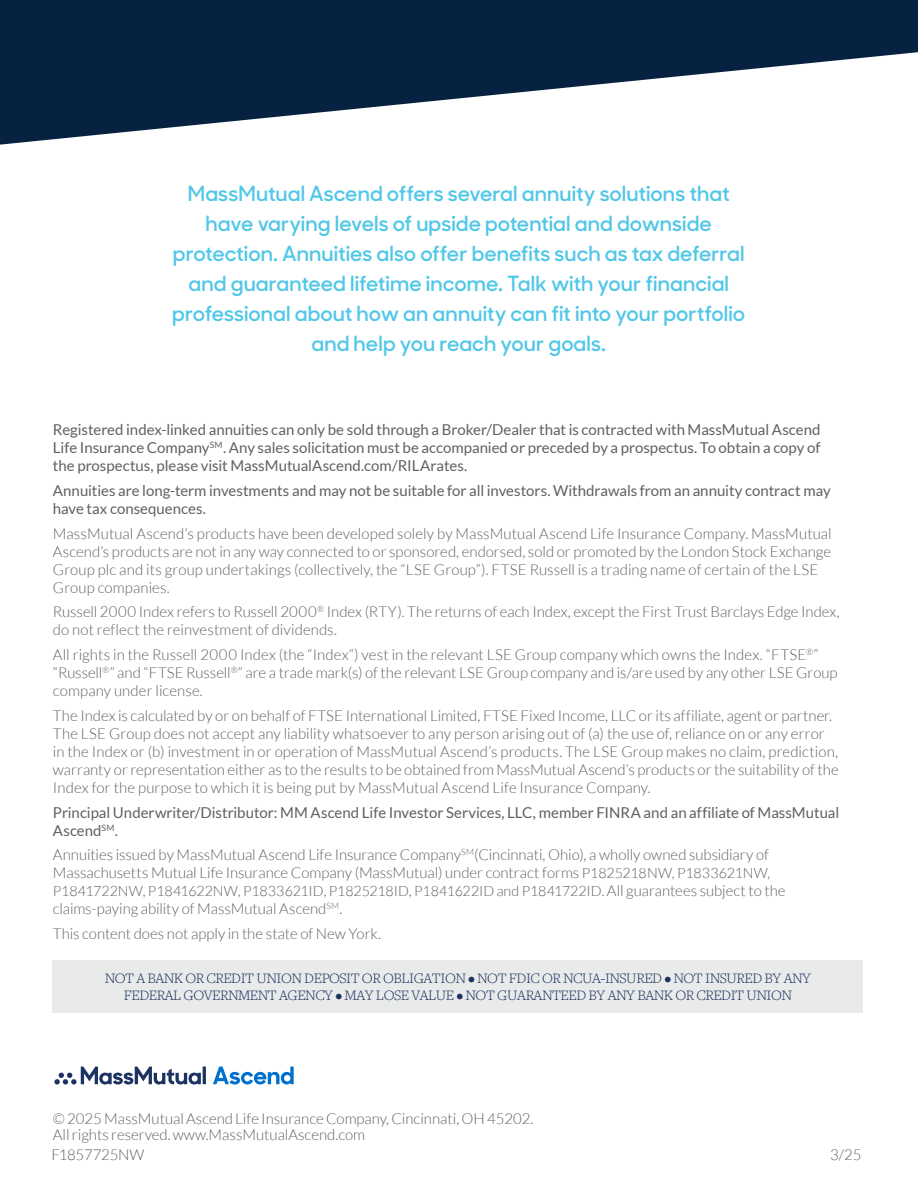
<style>
.page{position:relative;width:918px;height:1188px;background:#fff}
.page>*{position:absolute;margin:0;border:0;box-sizing:border-box;transform-origin:0 0}
.t1{font:600 21px/30px "MM Sharp Sans";color:#50c7e8;text-align:center}
.t2{font:300 15px/18px "Lato";color:#5f6060}
.t3{font:15px/18px "Lato";color:#5f6060}
.t4{font:300 15px/16.5px "Freight Text Pro";letter-spacing:-.03em;color:#1c3262;text-align:center}
.t5{font:300 15px "Lato";letter-spacing:-.02em;color:#5f6060}
.t6{font:300 14.25px "Lato";letter-spacing:-.005em;color:#5f6060}
.s1{font-size:14.25px}
.s2{font-size:15px}
</style>
<div class="page">
<svg style="left:213px;top:1067px;width:81px;height:18px"></svg>
<hr style="left:203px;top:1067px;width:3px;height:17px;background:#1c3262">
<svg style="left:54px;top:1067px;width:147px;height:18px"></svg>
<svg style="left:0;top:0;width:918px;height:145px;fill:#072241"></svg>
<div style="left:53px;top:960px;width:810px;height:52px;background:#e9eaea"></div>
<p class="t1" style="left:172px;top:177px;width:574px">MassMutual Ascend offers several annuity solutions that have varying levels of upside potential and downside protection. Annuities also offer benefits such as tax deferral and guaranteed lifetime income. Talk with your financial professional about how an annuity can fit into your portfolio and help you reach your goals.</p>
<p class="t3" style="left:53px;top:421px;width:769px;text-align:justify">Registered index-linked annuities can only be sold through a Broker/Dealer that is contracted with MassMutual Ascend Life Insurance Company<sup>SM</sup>. Any sales solicitation must be accompanied or preceded by a prospectus. To obtain a copy of the prospectus, please visit MassMutualAscend.com/RILArates.</p>
<p class="t3" style="left:53px;top:481px;width:779px">Annuities are long-term investments and may not be suitable for all investors. Withdrawals from an annuity contract may have tax consequences.</p>
<p class="t2" style="left:53px;top:524px;width:780px">MassMutual Ascend’s products have been developed solely by MassMutual Ascend Life Insurance Company. MassMutual Ascend’s products are not in any way connected to or sponsored, endorsed, sold or promoted by the London Stock Exchange Group plc and its group undertakings (collectively, the “LSE Group”). FTSE Russell is a trading name of certain of the LSE Group companies.</p>
<p class="t2" style="left:53px;top:603px;width:788px">Russell 2000 Index refers to Russell 2000<sup>®</sup> Index (RTY). The returns of each Index, except the First Trust Barclays Edge Index, do not reflect the reinvestment of dividends.</p>
<p class="t2" style="left:53px;top:646px;width:786px">All rights in the Russell 2000 Index (the “Index”) vest in the relevant LSE Group company which owns the Index. “FTSE<sup>®</sup>” “Russell<sup>®</sup>” and “FTSE Russell<sup>®</sup>” are a trade mark(s) of the relevant LSE Group company and is/are used by any other LSE Group company under license.</p>
<p class="t2" style="left:53px;top:707px;width:787px">The Index is calculated by or on behalf of FTSE International Limited, FTSE Fixed Income, LLC or its affiliate, agent or partner.<br>The LSE Group does not accept any liability whatsoever to any person arising out of (a) the use of, reliance on or any error in the Index or (b) investment in or operation of MassMutual Ascend’s products. The LSE Group makes no claim, prediction, warranty or representation either as to the results to be obtained from MassMutual Ascend’s products or the suitability of the Index for the purpose to which it is being put by MassMutual Ascend Life Insurance Company.</p>
<p class="t3" style="left:53px;top:803px;width:788px">Principal Underwriter/Distributor: MM Ascend Life Investor Services, LLC, member FINRA and an affiliate of MassMutual<br>Ascend<sup>SM</sup>.</p>
<p class="t2" style="left:53px;top:846px;width:719px">Annuities issued by MassMutual Ascend Life Insurance Company<sup>SM</sup>(Cincinnati, Ohio), a wholly owned subsidiary of<br>Massachusetts Mutual Life Insurance Company (MassMutual) under contract forms <span class="s1">P1825218NW, P1833621NW,</span></p>
<p class="t6" style="left:53px;top:884px;width:734px">P1841722NW, P1841622NW, P1833621ID, P1825218ID, P1841622ID and P1841722ID. <span class="s2">All guarantees subject to the</span></p>
<p class="t2" style="left:53px;top:897px;width:330px;line-height:24.8px">claims-paying ability of MassMutual Ascend<sup>SM</sup>.<br>This content does not apply in the state of New York.</p>
<p class="t4" style="left:105px;top:970px;width:708px">NOT A BANK OR CREDIT UNION DEPOSIT OR OBLIGATION • NOT FDIC OR NCUA-INSURED • NOT INSURED BY ANY<br>FEDERAL GOVERNMENT AGENCY • MAY LOSE VALUE • NOT GUARANTEED BY ANY BANK OR CREDIT UNION</p>
<p class="t2" style="left:53px;top:1111px;width:482px;line-height:15.8px">© 2025 MassMutual Ascend Life Insurance Company, Cincinnati, OH 45202.<br>All rights reserved. www.MassMutualAscend.com</p>
<p class="t5" style="left:51px;top:1146px;width:94px">F1857725NW</p>
<p class="t2" style="left:830px;top:1145px;width:33px">3/25</p>
</div>
